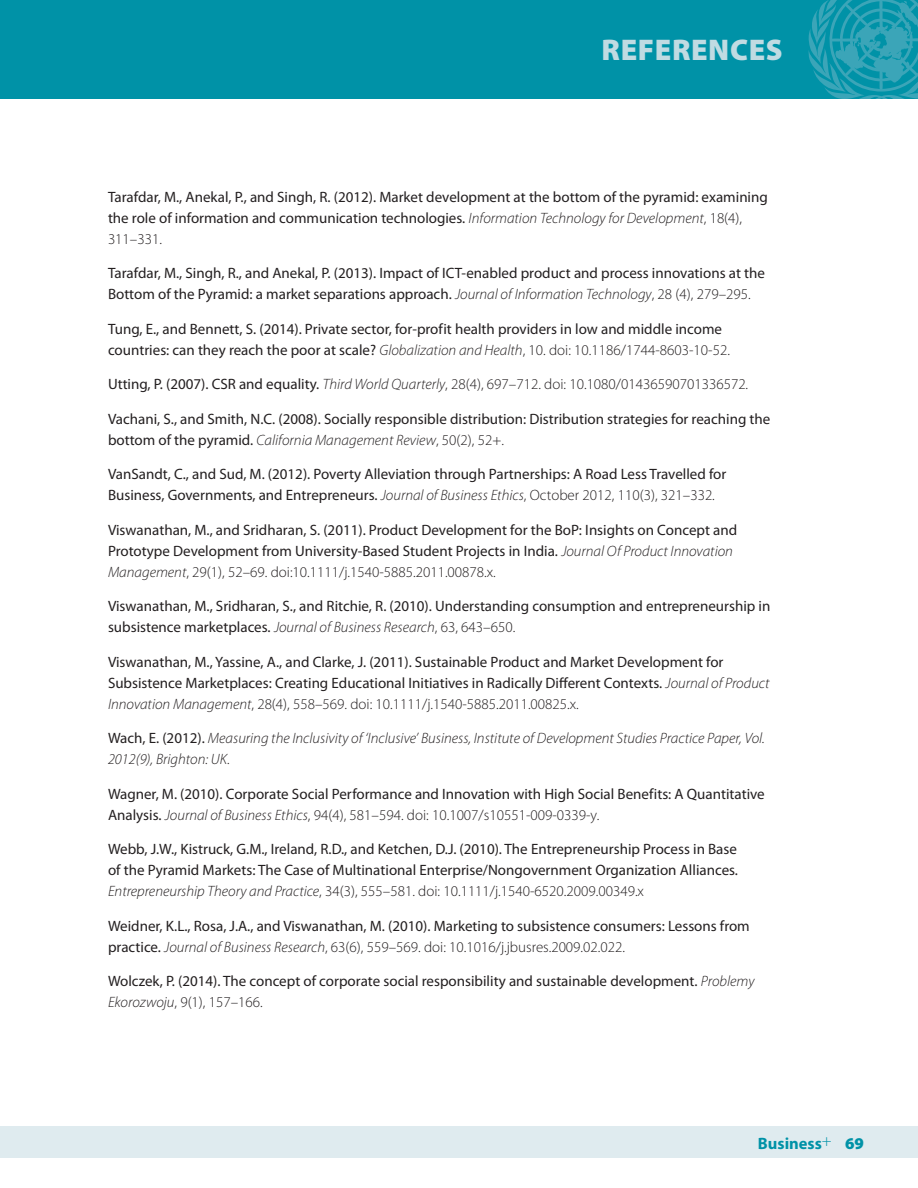
<style>
.page{position:relative;width:918px;height:1188px;background:#fff}
.page>*{position:absolute;margin:0;border:0;box-sizing:border-box;transform-origin:0 0}
.t1{font:900 30px "Myriad Pro";letter-spacing:.02em;color:#c0dbe2}
.t2{font:700 16.5px "Myriad Pro";color:#0092a7}
.t3{font:15px/21px "Myriad Pro";color:#231f20}
.t4{font:italic 300 15px/21px "Myriad Pro";color:#231f20}
.t5{font:300 15px "Myriad Pro";color:#231f20}
.s1{font-weight:300;font-style:italic}
.s2{font-weight:300}
.s3{font-weight:400}
.s4{font-style:italic}
.s5{font-weight:400;font-style:normal}
.s6{font-weight:900}
</style>
<div class="page">
<div style="left:0;top:1126px;width:918px;height:32px;background:#dfebef"></div>
<div style="left:0;top:0;width:918px;height:99px;background:#0092a7"></div>
<svg style="left:808px;top:0;width:110px;height:99px"></svg>
<h1 class="t1" style="left:602px;top:39px;width:183px">REFERENCES</h1>
<p class="t3" style="left:108px;top:188px;width:661px">Tarafdar, M., Anekal, P., and Singh, R. (2012). Market development at the bottom of the pyramid: examining the role of information and communication technologies. <span class="s1">Information Technology for Development</span><span class="s2">, 18(4),<br>311–331.</span></p>
<p class="t3" style="left:108px;top:264px;width:658px">Tarafdar, M., Singh, R., and Anekal, P. (2013). Impact of ICT-enabled product and process innovations at the<br>Bottom of the Pyramid: a market separations approach. <span class="s1">Journal of Information Technology</span><span class="s2">, 28 (4), 279–295.</span></p>
<p class="t3" style="left:108px;top:320px;width:623px">Tung, E., and Bennett, S. (2014). Private sector, for-prof it health providers in low and middle income countries: can they reach the poor at scale? <span class="s1">Globalization and Health</span><span class="s2">, 10. doi: 10.1186/1744-8603-10-52.</span></p>
<p class="t5" style="left:108px;top:378px;width:642px"><span class="s3">Utting, P. (2007). CSR and equality.</span> <span class="s4">Third World Quarterly</span>, 28(4), 697–712. doi: 10.1080/01436590701336572.</p>
<p class="t3" style="left:108px;top:410px;width:664px">Vachani, S., and Smith, N.C. (2008). Socially responsible distribution: Distribution strategies for reaching the bottom of the pyramid. <span class="s1">California Management Review</span><span class="s2">, 50(2), 52+.</span></p>
<p class="t3" style="left:108px;top:465px;width:620px">VanSandt, C., and Sud, M. (2012). Poverty Alleviation through Partnerships: A Road Less Travelled for<br>Business, Governments, and Entrepreneurs. <span class="s1">Journal of Business Ethics</span><span class="s2">, October 2012, 110(3), 321–332.</span></p>
<p class="t3" style="left:108px;top:521px;width:631px">Viswanathan, M., and Sridharan, S. (2011). Product Development for the BoP: Insights on Concept and<br>Prototype Development from University-Based Student Projects in India. <span class="s1">Journal Of Product Innovation<br>Management</span><span class="s2">, 29(1), 52–69. doi:10.1111/j.1540-5885.2011.00878.x.</span></p>
<p class="t3" style="left:108px;top:597px;width:664px">Viswanathan, M., Sridharan, S., and Ritchie, R. (2010). Understanding consumption and entrepreneurship in subsistence marketplaces. <span class="s1">Journal of Business Research</span><span class="s2">, 63, 643–650.</span></p>
<p class="t3" style="left:108px;top:653px;width:663px">Viswanathan, M., Yassine, A., and Clarke, J. (2011). Sustainable Product and Market Development for<br>Subsistence Marketplaces: Creating Educational Initiatives in Radically Different Contexts. <span class="s1">Journal of Product<br>Innovation Management</span><span class="s2">, 28(4), 558–569. doi: 10.1111/j.1540-5885.2011.00825.x.</span></p>
<p class="t4" style="left:108px;top:729px;width:658px"><span class="s5">Wach, E. (2012).</span> Measuring the Inclusivity of ‘Inclusive’ Business, Institute of Development Studies Practice Paper, Vol.<br>2012(9), Brighton: UK.</p>
<p class="t3" style="left:108px;top:785px;width:658px">Wagner, M. (2010). Corporate Social Performance and Innovation with High Social Benef its: A Quantitative<br>Analysis. <span class="s1">Journal of Business Ethics</span><span class="s2">, 94(4), 581–594. doi: 10.1007/s10551-009-0339-y.</span></p>
<p class="t3" style="left:108px;top:840px;width:632px;text-align:justify">Webb, J.W., Kistruck, G.M., Ireland, R.D., and Ketchen, D.J. (2010). The Entrepreneurship Process in Base of the Pyramid Markets: The Case of Multinational Enterprise/Nongovernment Organization Alliances.<br><span class="s1">Entrepreneurship Theory and Practice</span><span class="s2">, 34(3), 555–581. doi: 10.1111/j.1540-6520.2009.00349.x</span></p>
<p class="t3" style="left:108px;top:917px;width:643px">Weidner, K.L., Rosa, J.A., and Viswanathan, M. (2010). Marketing to subsistence consumers: Lessons from practice. <span class="s1">Journal of Business Research</span><span class="s2">, 63(6), 559–569. doi: 10.1016/j.jbusres.2009.02.022.</span></p>
<p class="t3" style="left:108px;top:972px;width:648px">Wolczek, P. (2014). The concept of corporate social responsibility and sustainable development. <span class="s1">Problemy<br>Ekorozwoju</span><span class="s2">, 9(1), 157–166.</span></p>
<p class="t2" style="left:758px;top:1137px;width:108px">Business<sup>+</sup> <span class="s6">69</span></p>
</div>
